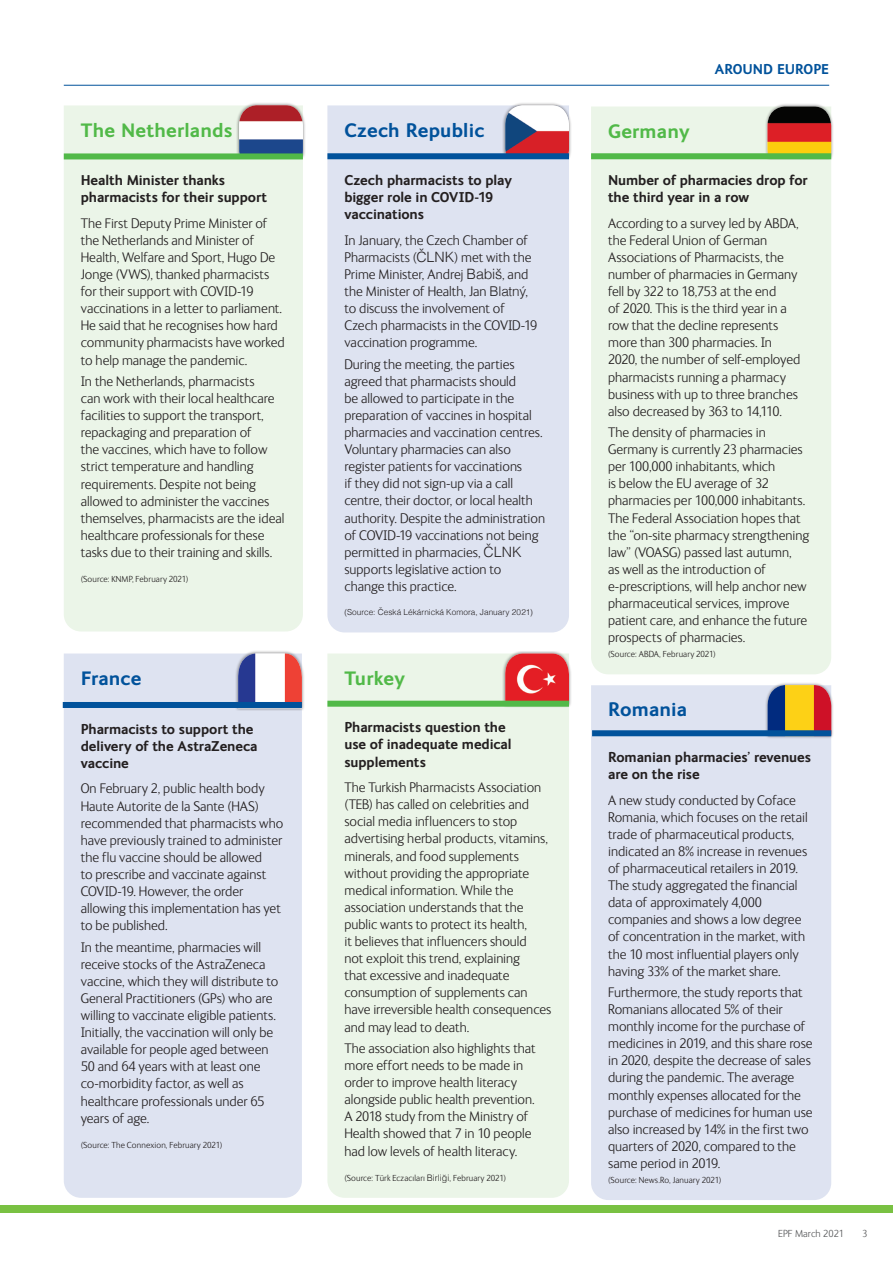
<style>
.page{position:relative;width:893px;height:1263px;background:#fff}
.page>*{position:absolute;margin:0;border:0;box-sizing:border-box;transform-origin:0 0}
.COUNTRY_HEADING_GREE{font:700 19.5px "FS Ingrid";letter-spacing:.01em;color:#51b948}
.COUNTRY_HEADING_BLUE{font:700 19.5px "FS Ingrid";letter-spacing:.01em;color:#01529b}
.MAIN_BODY{font:300 14.25px/17.1px "FS Ingrid";color:#231f20}
.MAIN_BODY_BOLD{font:700 14.25px/17.1px "FS Ingrid";letter-spacing:-.005em;color:#231f20}
.t1{font:700 14.25px "FS Ingrid";letter-spacing:-.005em;color:#01529b}
.t2{font:300 10.5px "FS Ingrid";color:#57585a}
.MAIN_BODY-2{font:300 9px "FS Ingrid";letter-spacing:.015em;color:#231f20}
.SOURCE{font:300 9px "FS Ingrid";letter-spacing:.015em;color:#231f20}
.SOURCE-2{font:300 8.25px "Helvetica";letter-spacing:.005em;color:#231f20}
.s1{font-family:"Helvetica"}
.s2{font-family:"Helvetica";font-size:13.5px}
</style>
<div class="page">
<hr style="left:64px;top:85px;width:765px;height:1px;background:#01529b">
<div style="left:0;top:1205px;width:893px;height:8px;background:#79c142"></div>
<div style="left:64px;top:653px;width:238px;height:545px;background:#dee3f1"></div>
<div style="left:235px;top:651px;width:70px;height:60px;background:#231f20;opacity:.5"></div>
<img style="left:238px;top:653px;width:64px;height:49px">
<div style="left:327px;top:653px;width:242px;height:545px;background:#ebf5e8"></div>
<div style="left:591px;top:106px;width:240px;height:568px;background:#ebf5e8"></div>
<div style="left:764px;top:104px;width:70px;height:56px;background:#231f20;opacity:.5"></div>
<img style="left:767px;top:106px;width:64px;height:47px">
<div style="left:591px;top:153px;width:240px;height:6px;background:#51b948"></div>
<div style="left:64px;top:105px;width:239px;height:526px;background:#ebf5e8"></div>
<div style="left:236px;top:102px;width:70px;height:57px;background:#231f20;opacity:.5"></div>
<img style="left:239px;top:105px;width:64px;height:48px">
<div style="left:64px;top:153px;width:239px;height:6px;background:#51b948"></div>
<div style="left:63px;top:702px;width:239px;height:6px;background:#01529b"></div>
<div style="left:591px;top:685px;width:240px;height:515px;background:#dee3f1"></div>
<div style="left:764px;top:682px;width:70px;height:57px;background:#231f20;opacity:.5"></div>
<img style="left:767px;top:685px;width:64px;height:45px">
<div style="left:592px;top:730px;width:239px;height:6px;background:#01529b"></div>
<div style="left:502px;top:651px;width:70px;height:56px;background:#231f20;opacity:.5"></div>
<img style="left:505px;top:653px;width:64px;height:48px">
<div style="left:327px;top:105px;width:242px;height:527px;background:#dee3f1"></div>
<div style="left:502px;top:103px;width:70px;height:56px;background:#231f20;opacity:.5"></div>
<img style="left:505px;top:105px;width:64px;height:48px">
<div style="left:327px;top:153px;width:242px;height:6px;background:#01529b"></div>
<div style="left:327px;top:701px;width:242px;height:6px;background:#51b948"></div>
<p class="COUNTRY_HEADING_GREE" style="left:81px;top:119px;width:153px">The Netherlands</p>
<p class="MAIN_BODY_BOLD" style="left:81px;top:172px;width:188px">Health Minister thanks pharmacists for their support</p>
<p class="MAIN_BODY" style="left:81px;top:215px;width:205px">The First Deputy Prime Minister of the Netherlands and Minister of Health, Welfare and Sport, Hugo De Jonge (VWS), thanked pharmacists for their support with COVID-19 vaccinations in a letter to parliament.<br>He said that he recognises how hard community pharmacists have worked to help manage the pandemic.</p>
<p class="MAIN_BODY" style="left:81px;top:373px;width:205px">In the Netherlands, pharmacists<br>can work with their local healthcare facilities to support the transport, repackaging and preparation of<br>the vaccines, which have to follow strict temperature and handling requirements. Despite not being allowed to administer the vaccines themselves, pharmacists are the ideal healthcare professionals for these tasks due to their training and skills.</p>
<p class="MAIN_BODY-2" style="left:81px;top:575px;width:109px">(Source: KNMP, February 2021)</p>
<p class="COUNTRY_HEADING_BLUE" style="left:81px;top:667px;width:62px">France</p>
<p class="MAIN_BODY_BOLD" style="left:81px;top:720px;width:178px">Pharmacists to support the delivery of the AstraZeneca vaccine</p>
<p class="MAIN_BODY" style="left:81px;top:780px;width:204px">On February 2, public health body<br>Haute Autorite de la Sante (HAS) recommended that pharmacists who have previously trained to administer the flu vaccine should be allowed<br>to prescribe and vaccinate against<br>COVID-19. However, the order allowing this implementation has yet to be published.</p>
<p class="MAIN_BODY" style="left:81px;top:938px;width:199px">In the meantime, pharmacies will receive stocks of the AstraZeneca vaccine, which they will distribute to General Practitioners (GPs) who are willing to vaccinate eligible patients.<br>Initially, the vaccination will only be available for people aged between 50 and 64 years with at least one co-morbidity factor, as well as healthcare professionals under 65 years of age.</p>
<p class="SOURCE" style="left:81px;top:1140px;width:143px">(Source: The Connexion, February 2021)</p>
<p class="COUNTRY_HEADING_BLUE" style="left:344px;top:119px;width:141px">Czech Republic</p>
<p class="MAIN_BODY_BOLD" style="left:344px;top:171px;width:169px">Czech pharmacists to play bigger role in COVID-19 vaccinations</p>
<p class="MAIN_BODY" style="left:344px;top:232px;width:194px">In January, the Czech Chamber of<br>Pharmacists (<span class="s1">ČLNK</span>) met with the<br>Prime Minister, Andrej <span class="s1">Babiš</span>, and the Minister of Health, Jan <span class="s2">Blatný</span>, to discuss the involvement of<br>Czech pharmacists in the COVID-19 vaccination programme.</p>
<p class="MAIN_BODY" style="left:344px;top:356px;width:202px">During the meeting, the parties agreed that pharmacists should<br>be allowed to participate in the preparation of vaccines in hospital pharmacies and vaccination centres.<br>Voluntary pharmacies can also register patients for vaccinations<br>if they did not sign-up via a call centre, their doctor, or local health authority. Despite the administration of COVID-19 vaccinations not being permitted in pharmacies, <span class="s1">ČLNK </span>supports legislative action to<br>change this practice.</p>
<p class="SOURCE-2" style="left:344px;top:605px;width:190px">(Source: Česká Lékárnická Komora, January 2021)</p>
<p class="COUNTRY_HEADING_GREE" style="left:344px;top:667px;width:62px">Turkey</p>
<p class="MAIN_BODY_BOLD" style="left:344px;top:719px;width:169px">Pharmacists question the use of inadequate medical supplements</p>
<p class="MAIN_BODY" style="left:344px;top:779px;width:208px">The Turkish Pharmacists Association (TEB) has called on celebrities and social media influencers to stop advertising herbal products, vitamins, minerals, and food supplements without providing the appropriate medical information. While the association understands that the public wants to protect its health,<br>it believes that influencers should<br>not exploit this trend, explaining<br>that excessive and inadequate consumption of supplements can have irreversible health consequences and may lead to death.</p>
<p class="MAIN_BODY" style="left:344px;top:1040px;width:193px">The association also highlights that more effort needs to be made in order to improve health literacy alongside public health prevention.<br>A 2018 study from the Ministry of Health showed that 7 in 10 people had low levels of health literacy.</p>
<p class="MAIN_BODY-2" style="left:344px;top:1173px;width:163px">(Source: Türk Eczacıları <span class="s1">Birliği</span>, February 2021)</p>
<p class="t1" style="left:715px;top:61px;width:116px">AROUND EUROPE</p>
<p class="COUNTRY_HEADING_GREE" style="left:608px;top:120px;width:83px">Germany</p>
<p class="MAIN_BODY_BOLD" style="left:608px;top:171px;width:201px">Number of pharmacies drop for the third year in a row</p>
<p class="MAIN_BODY" style="left:608px;top:215px;width:194px">According to a survey led by ABDA, the Federal Union of German<br>Associations of Pharmacists, the number of pharmacies in Germany fell by 322 to 18,753 at the end<br>of 2020. This is the third year in a row that the decline represents more than 300 pharmacies. In<br>2020, the number of self-employed pharmacists running a pharmacy business with up to three branches also decreased by 363 to 14,110.</p>
<p class="MAIN_BODY" style="left:608px;top:424px;width:203px">The density of pharmacies in Germany is currently 23 pharmacies per 100,000 inhabitants, which<br>is below the EU average of 32 pharmacies per 100,000 inhabitants.<br>The Federal Association hopes that the “on-site pharmacy strengthening law” (VOASG) passed last autumn,<br>as well as the introduction of e-prescriptions, will help anchor new pharmaceutical services, improve patient care, and enhance the future prospects of pharmacies.</p>
<p class="MAIN_BODY-2" style="left:608px;top:650px;width:109px">(Source: ABDA, February 2021)</p>
<p class="COUNTRY_HEADING_BLUE" style="left:608px;top:699px;width:81px">Romania</p>
<p class="MAIN_BODY_BOLD" style="left:608px;top:748px;width:205px">Romanian pharmacies’ revenues are on the rise</p>
<p class="MAIN_BODY" style="left:608px;top:791px;width:201px">A new study conducted by Coface Romania, which focuses on the retail trade of pharmaceutical products, indicated an 8% increase in revenues of pharmaceutical retailers in 2019.<br>The study aggregated the financial data of approximately 4,000 companies and shows a low degree of concentration in the market, with the 10 most influential players only having 33% of the market share.</p>
<p class="MAIN_BODY" style="left:608px;top:984px;width:206px">Furthermore, the study reports that Romanians allocated 5% of their monthly income for the purchase of medicines in 2019, and this share rose in 2020, despite the decrease of sales during the pandemic. The average monthly expenses allocated for the purchase of medicines for human use also increased by 14% in the first two quarters of 2020, compared to the same period in 2019.</p>
<p class="MAIN_BODY-2" style="left:608px;top:1175px;width:115px">(Source: News.Ro, January 2021)</p>
<p class="t2" style="left:778px;top:1228px;width:67px">EPF March 2021</p>
<p class="t2" style="left:862px;top:1228px;width:7px">3</p>
</div>
